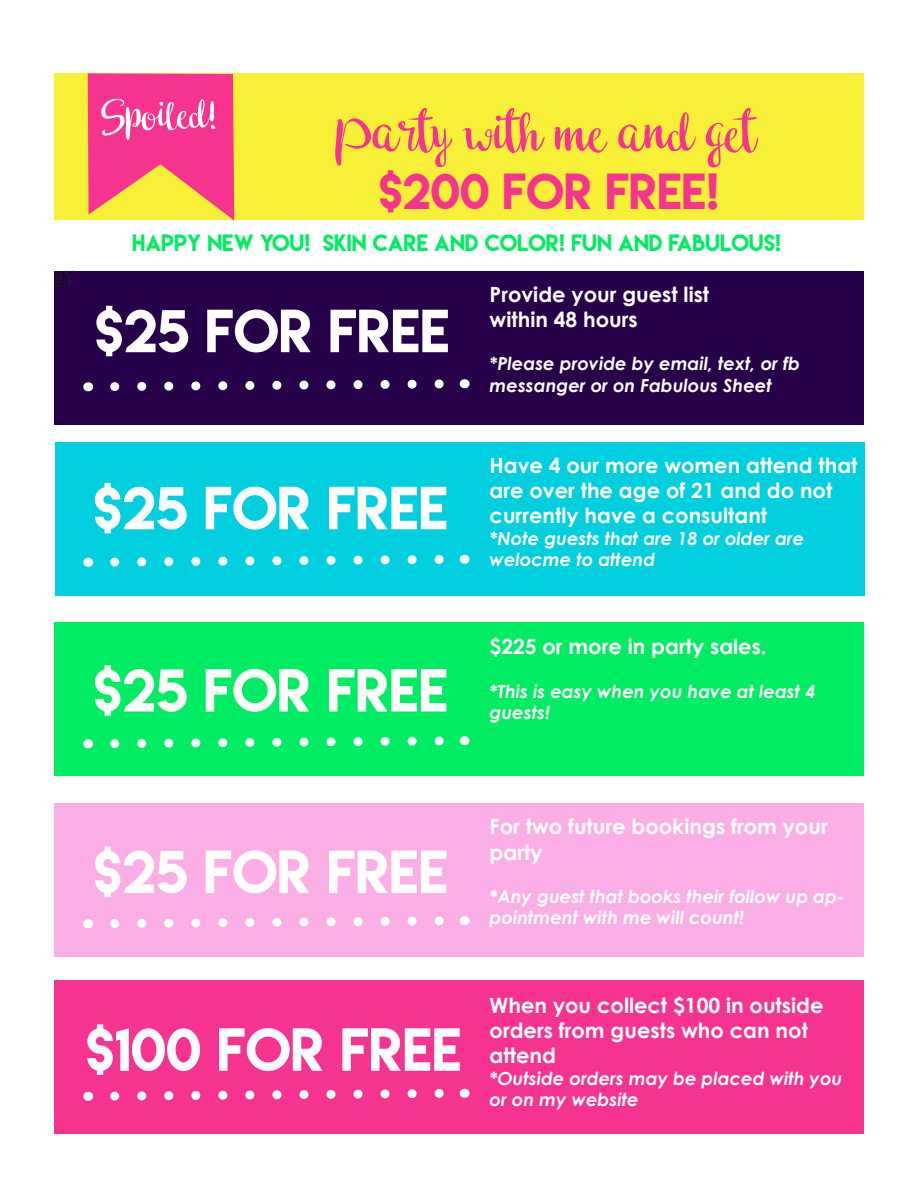
<style>
.page{position:relative;width:918px;height:1188px;background:#fff}
.page>*{position:absolute;margin:0;border:0;box-sizing:border-box;transform-origin:0 0}
.t1{font:123px "Druchilla";color:#f73390}
.t2{font:90px "Druchilla";color:#fffefd}
.t3{font:54px "Lemon Milk";color:#fffefd}
.t4{font:45px "Lemon Milk";color:#f73390}
.t5{font:700 21px/25.2px "Century Gothic";color:#fffeff}
.t6{font:21px "Lemon Milk";color:#00ec62}
.t7{font:italic 700 18px/21.6px "Century Gothic";color:#fffeff}
.t8{font:18px "Times New Roman";color:#231f20}
</style>
<div class="page">
<div style="left:54px;top:73px;width:810px;height:147px;background:#f8ef37"></div>
<div style="left:54px;top:271px;width:810px;height:153px;background:#260048"></div>
<div style="left:54px;top:622px;width:810px;height:154px;background:#00ec62"></div>
<div style="left:54px;top:980px;width:810px;height:154px;background:#f73390"></div>
<div style="left:54px;top:803px;width:810px;height:153px;background:#fcafe7"></div>
<div style="left:55px;top:442px;width:810px;height:154px;background:#00cfdf"></div>
<svg style="left:88px;top:73px;width:146px;height:148px"></svg>
<svg style="left:110px;top:379px;width:355px;height:13px"></svg>
<svg style="left:110px;top:916px;width:355px;height:12px"></svg>
<svg style="left:110px;top:736px;width:355px;height:13px"></svg>
<svg style="left:110px;top:554px;width:355px;height:13px"></svg>
<svg style="left:110px;top:1088px;width:355px;height:13px"></svg>
<p class="t8" style="left:54px;top:265px;width:23px">gY</p>
<p class="t2" style="left:102px;top:57px;width:114px">Spoiled!</p>
<p class="t1" style="left:336px;top:55px;width:422px">Party with me and get</p>
<p class="t4" style="left:379px;top:161px;width:342px">$200 FOR FREE!</p>
<p class="t6" style="left:132px;top:228px;width:650px">HAPPY NEW YOU! SKIN CARE AND COLOR! FUN AND FABULOUS!</p>
<p class="t3" style="left:95px;top:294px;width:356px">$25 FOR FREE</p>
<p class="t5" style="left:490px;top:281px;width:221px">Provide your guest list</p>
<p class="t5" style="left:490px;top:306px;width:150px">within 48 hours</p>
<p class="t7" style="left:490px;top:352px;width:312px">*Please provide by email, text, or fb</p>
<p class="t7" style="left:490px;top:374px;width:284px">messanger or on Fabulous Sheet</p>
<p class="t3" style="left:93px;top:471px;width:356px">$25 FOR FREE</p>
<p class="t5" style="left:490px;top:452px;width:369px">Have 4 our more women attend that are over the age of 21 and do not currently have a consultant</p>
<p class="t7" style="left:490px;top:527px;width:316px">*Note guests that are 18 or older are welocme to attend</p>
<p class="t3" style="left:93px;top:653px;width:356px">$25 FOR FREE</p>
<p class="t5" style="left:490px;top:633px;width:279px">$225 or more in party sales.</p>
<p class="t7" style="left:490px;top:679px;width:327px">*This is easy when you have at least 4 guests!</p>
<p class="t3" style="left:93px;top:835px;width:356px">$25 FOR FREE</p>
<p class="t3" style="left:86px;top:1012px;width:377px">$100 FOR FREE</p>
<p class="t5" style="left:490px;top:813px;width:340px">For two future bookings from your party</p>
<p class="t7" style="left:490px;top:885px;width:356px">*Any guest that books their follow up ap&shy;pointment with me will count!</p>
<p class="t5" style="left:490px;top:992px;width:335px">When you collect $100 in outside orders from guests who can not</p>
<p class="t5" style="left:490px;top:1042px;width:68px">attend</p>
<p class="t7" style="left:490px;top:1067px;width:354px">*Outside orders may be placed with you or on my website</p>
</div>
